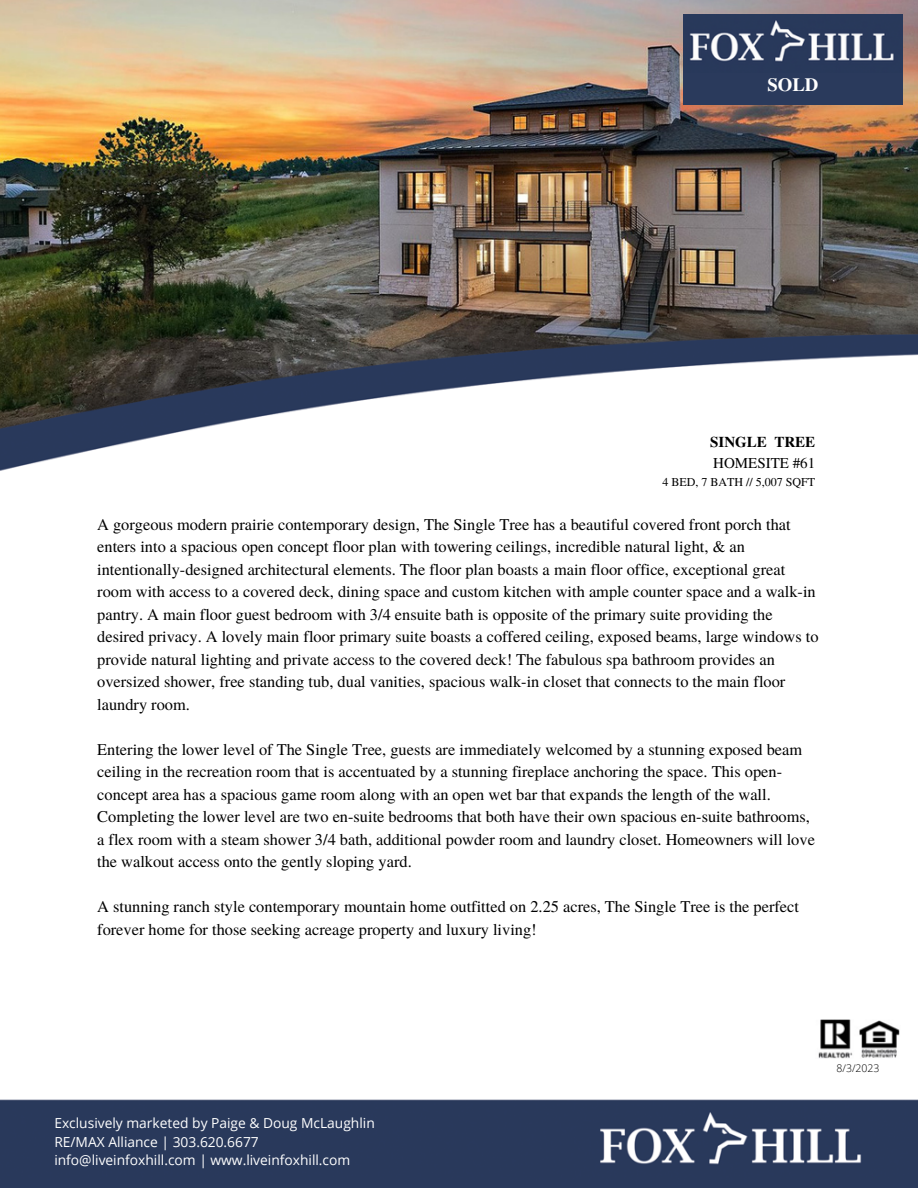
<style>
.page{position:relative;width:918px;height:1188px;background:#fff}
.page>*{position:absolute;margin:0;border:0;box-sizing:border-box;transform-origin:0 0}
.t1{font:700 18.75px "Te X Gyre Termes";color:#fff}
.t2{font:16.35px/22.5px "Te X Gyre Termes";color:#000}
.t3{font:15px "Te X Gyre Termes";color:#000}
.t4{font:700 15px "Te X Gyre Termes";color:#000}
.t5{font:13.8px "Open Sans";color:#fff}
.t6{font:12px "Te X Gyre Termes";color:#000}
.t7{font:300 10.5px "Open Sans";color:#000}
</style>
<div class="page">
<img style="left:0;top:1099px;width:918px;height:89px">
<img style="left:818px;top:1019px;width:82px;height:40px">
<img style="left:0;top:0;width:918px;height:268px">
<img style="left:0;top:268px;width:918px;height:203px">
<div style="left:683px;top:73px;width:219px;height:32px;background:#2a3a5c"></div>
<img style="left:683px;top:14px;width:219px;height:59px">
<p class="t1" style="left:767px;top:70px;width:53px">SOLD</p>
<p class="t4" style="left:710px;top:430px;width:107px">SINGLE TREE</p>
<p class="t3" style="left:713px;top:452px;width:104px">HOMESITE #61</p>
<p class="t6" style="left:663px;top:473px;width:154px">4 BED, 7 BATH // 5,007 SQFT</p>
<p class="t2" style="left:97px;top:512px;width:723px">A gorgeous modern prairie contemporary design, The Single Tree has a beautiful covered front porch that enters into a spacious open concept floor plan with towering ceilings, incredible natural light, &amp; an intentionally-designed architectural elements. The floor plan boasts a main floor office, exceptional great room with access to a covered deck, dining space and custom kitchen with ample counter space and a walk-in pantry. A main floor guest bedroom with 3/4 ensuite bath is opposite of the primary suite providing the desired privacy. A lovely main floor primary suite boasts a coffered ceiling, exposed beams, large windows to provide natural lighting and private access to the covered deck! The fabulous spa bathroom provides an oversized shower, free standing tub, dual vanities, spacious walk-in closet that connects to the main floor laundry room.</p>
<p class="t2" style="left:97px;top:737px;width:719px">Entering the lower level of The Single Tree, guests are immediately welcomed by a stunning exposed beam ceiling in the recreation room that is accentuated by a stunning fireplace anchoring the space. This open&shy;concept area has a spacious game room along with an open wet bar that expands the length of the wall.<br>Completing the lower level are two en-suite bedrooms that both have their own spacious en-suite bathrooms, a flex room with a steam shower 3/4 bath, additional powder room and laundry closet. Homeowners will love the walkout access onto the gently sloping yard.</p>
<p class="t2" style="left:97px;top:895px;width:703px">A stunning ranch style contemporary mountain home outfitted on 2.25 acres, The Single Tree is the perfect forever home for those seeking acreage property and luxury living!</p>
<p class="t5" style="left:54px;top:1114px;width:322px">Exclusively marketed by Paige &amp; Doug McLaughlin</p>
<p class="t5" style="left:54px;top:1132px;width:206px">RE/MAX Alliance | 303.620.6677</p>
<p class="t5" style="left:54px;top:1150px;width:298px">info@liveinfoxhill.com | www.liveinfoxhill.com</p>
<p class="t7" style="left:837px;top:1061px;width:45px">8/3/2023</p>
</div>
